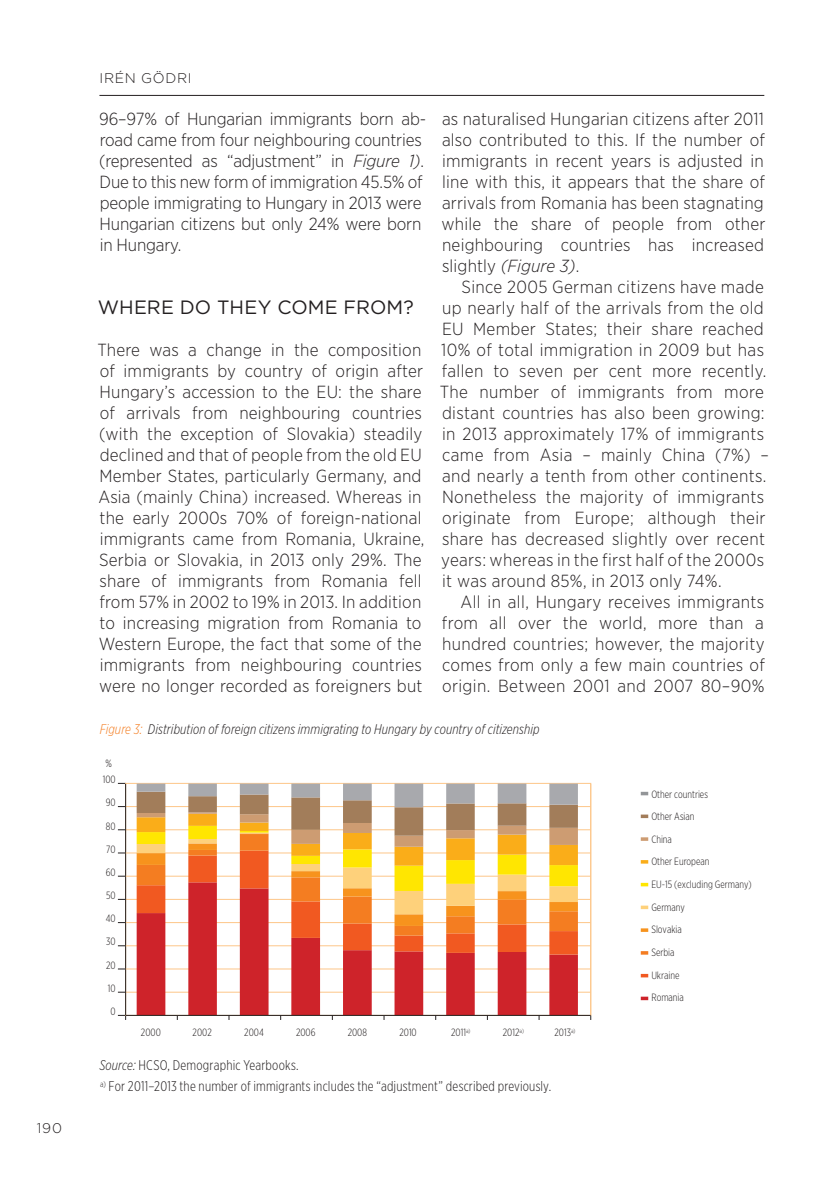
<style>
.page{position:relative;width:834px;height:1179px;background:#fff}
.page>*{position:absolute;margin:0;border:0;box-sizing:border-box;transform-origin:0 0}
.t1{font:19.25px "Gotham";letter-spacing:.005em;color:#231f20}
.t2{font:300 17.5px/21px "Gotham Narrow";letter-spacing:.01em;color:#231f20}
.t3{font:300 17.5px/21px "Gotham Narrow";letter-spacing:-.01em;color:#231f20}
.t4{font:300 14px/21px "Gotham X Narrow";letter-spacing:.015em;color:#231f20}
.t5{font:italic 300 14px "Gotham X Narrow";letter-spacing:.005em;color:#231f20}
.t6{font:300 14px "Gotham";letter-spacing:.055em;color:#231f20}
.t7{font:300 10.5px "Gotham X Narrow";color:#231f20}
.s1{font-style:italic}
.s2{color:#f47d21}
</style>
<div class="page">
<hr style="left:99px;top:95px;width:665px;height:1px;background:#231f20">
<svg style="left:641px;top:792px;width:7px;height:3px"></svg>
<hr style="left:126px;top:899px;width:465px;height:1px;background:#fdc689">
<hr style="left:126px;top:992px;width:465px;height:1px;background:#fdc689">
<hr style="left:126px;top:829px;width:465px;height:1px;background:#fdc689">
<svg style="left:118px;top:1015px;width:8px;height:5px"></svg>
<hr style="left:126px;top:806px;width:465px;height:1px;background:#fdc689">
<hr style="left:125px;top:784px;width:1px;height:231px;background:#231f20">
<hr style="left:126px;top:852px;width:465px;height:1px;background:#fdc689">
<hr style="left:126px;top:876px;width:465px;height:1px;background:#fdc689">
<hr style="left:126px;top:968px;width:465px;height:1px;background:#fdc689">
<hr style="left:126px;top:922px;width:465px;height:1px;background:#fdc689">
<hr style="left:126px;top:945px;width:465px;height:1px;background:#fdc689">
<svg style="left:137px;top:954px;width:441px;height:61px;fill:#ce232a"></svg>
<svg style="left:137px;top:935px;width:441px;height:19px"></svg>
<svg style="left:137px;top:926px;width:441px;height:9px"></svg>
<svg style="left:137px;top:914px;width:441px;height:12px"></svg>
<svg style="left:137px;top:783px;width:441px;height:131px"></svg>
<svg style="left:641px;top:996px;width:7px;height:4px"></svg>
<svg style="left:641px;top:814px;width:7px;height:4px"></svg>
<svg style="left:641px;top:837px;width:7px;height:4px"></svg>
<svg style="left:641px;top:860px;width:7px;height:3px"></svg>
<svg style="left:641px;top:883px;width:7px;height:3px"></svg>
<svg style="left:641px;top:905px;width:7px;height:4px"></svg>
<svg style="left:641px;top:928px;width:7px;height:4px"></svg>
<svg style="left:641px;top:951px;width:7px;height:3px"></svg>
<svg style="left:641px;top:974px;width:7px;height:3px"></svg>
<hr style="left:126px;top:1015px;width:465px;height:1px;background:#231f20">
<p class="t6" style="left:37px;top:1119px;width:27px">190</p>
<p class="t6" style="left:99px;top:69px;width:91px">IRÉN GÖDRI</p>
<p class="t2" style="left:441px;top:108px;width:325px;text-align:justify">as naturalised Hungarian citizens after 2011 also contributed to this. If the number of immigrants in recent years is adjusted in line with this, it appears that the share of arrivals from Romania has been stagnating while the share of people from other neighbouring countries has increased slightly <span class="s1">(Figure 3)</span>.</p>
<p class="t2" style="left:440px;top:276px;width:331px;text-indent:22px">Since 2005 German citizens have made up nearly half of the arrivals from the old EU Member States; their share reached 10% of total immigration in 2009 but has fallen to seven per cent more recently.<br>The number of immigrants from more distant countries has also been growing: in 2013 approximately 17% of immigrants came from Asia – mainly China (7%) – and nearly a tenth from other continents.<br>Nonetheless the majority of immigrants originate from Europe; although their share has decreased slightly over recent years: whereas in the first half of the 2000s it was around 85%, in 2013 only 74%.</p>
<p class="t2" style="left:442px;top:591px;width:325px;text-align:justify;text-indent:19px">All in all, Hungary receives immigrants from all over the world, more than a hundred countries; however, the majority comes from only a few main countries of origin. Between 2001 and 2007 80–90%</p>
<p class="t5" style="left:100px;top:721px;width:441px"><span class="s2">Figure 3:</span> Distribution of foreign citizens immigrating to Hungary by country of citizenship</p>
<p class="t3" style="left:99px;top:108px;width:329px">96–97% of Hungarian immigrants born ab&shy;road came from four neighbouring countries (represented as “adjustment” in <span class="s1">Figure 1)</span>.<br>Due to this new form of immigration 45.5% of people immigrating to Hungary in 2013 were Hungarian citizens but only 24% were born in Hungary.</p>
<p class="t1" style="left:98px;top:295px;width:318px">WHERE DO THEY COM E FROM?</p>
<p class="t2" style="left:97px;top:339px;width:328px">There was a change in the composition of immigrants by country of origin after Hungary’s accession to the EU: the share of arrivals from neighbouring countries (with the exception of Slovakia) steadily declined and that of people from the old EU Member States, particularly Germany, and Asia (mainly China) increased. Whereas in the early 2000s 70% of foreign-national immigrants came from Romania, Ukraine, Serbia or Slovakia, in 2013 only 29%. The share of immigrants from Romania fell from 57% in 2002 to 19% in 2013. In addition to increasing migration from Romania to Western Europe, the fact that some of the immigrants from neighbouring countries were no longer recorded as foreigners but</p>
<p class="t7" style="left:106px;top:757px;width:8px">%</p>
<p class="t7" style="left:103px;top:773px;width:14px">100</p>
<p class="t7" style="left:106px;top:796px;width:11px">90</p>
<p class="t7" style="left:106px;top:819px;width:11px">80</p>
<p class="t7" style="left:106px;top:843px;width:11px">70</p>
<p class="t7" style="left:106px;top:866px;width:11px">60</p>
<p class="t7" style="left:106px;top:889px;width:11px">50</p>
<p class="t7" style="left:106px;top:912px;width:11px">40</p>
<p class="t7" style="left:106px;top:935px;width:11px">30</p>
<p class="t7" style="left:106px;top:958px;width:11px">20</p>
<p class="t7" style="left:108px;top:982px;width:9px">10</p>
<p class="t7" style="left:111px;top:1005px;width:7px">0</p>
<p class="t7" style="left:141px;top:1026px;width:21px">2000</p>
<p class="t7" style="left:193px;top:1026px;width:21px">2002</p>
<p class="t7" style="left:244px;top:1026px;width:21px">2004</p>
<p class="t7" style="left:296px;top:1026px;width:21px">2006</p>
<p class="t7" style="left:348px;top:1026px;width:21px">2008</p>
<p class="t7" style="left:399px;top:1026px;width:19px">2010</p>
<p class="t7" style="left:451px;top:1026px;width:21px">2011<sup>a)</sup></p>
<p class="t7" style="left:503px;top:1026px;width:23px">2012<sup>a)</sup></p>
<p class="t7" style="left:554px;top:1026px;width:22px">2013<sup>a)</sup></p>
<p class="t4" style="left:99px;top:1054px;width:453px"><span class="s1">Source:</span> HCSO, Demographic Yearbooks.<br><sup>a)</sup> For 2011–2013 the number of immigrants includes the “adjustment” described previously.</p>
<p class="t7" style="left:651px;top:787px;width:58px">Other countries</p>
<p class="t7" style="left:651px;top:810px;width:45px">Other Asian</p>
<p class="t7" style="left:651px;top:833px;width:22px">China</p>
<p class="t7" style="left:651px;top:855px;width:60px">Other European</p>
<p class="t7" style="left:651px;top:878px;width:102px">EU-15 (excluding Germany)</p>
<p class="t7" style="left:651px;top:901px;width:35px">Germany</p>
<p class="t7" style="left:651px;top:923px;width:32px">Slovakia</p>
<p class="t7" style="left:651px;top:946px;width:25px">Serbia</p>
<p class="t7" style="left:651px;top:968px;width:30px;rotate:1deg">Ukraine</p>
<p class="t7" style="left:651px;top:991px;width:34px">Romania</p>
</div>
